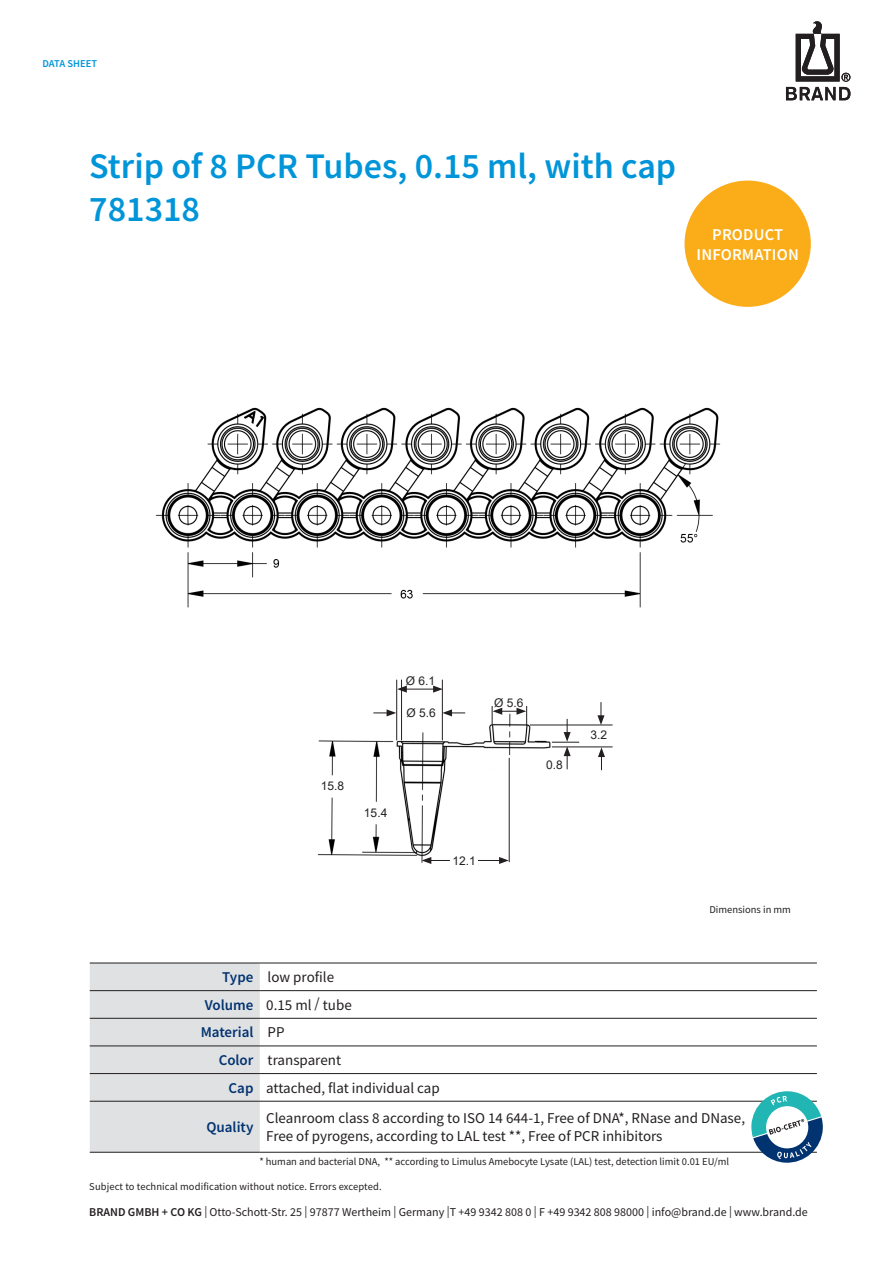
<style>
.page{position:relative;width:893px;height:1263px;background:#fff}
.page>*{position:absolute;margin:0;border:0;box-sizing:border-box;transform-origin:0 0}
.t1{font:600 36px/43.2px "Source Sans Pro";color:#0095d9}
.t2{font:600 16.5px/19.8px "Source Sans Pro";letter-spacing:.01em;color:#fff;text-align:center}
.t3{font:15px/27.6px "Source Sans Pro";color:#231f20}
.t4{font:600 15px "Source Sans Pro";color:#013371}
.t5{font:12px "Source Sans Pro";color:#231f20}
.t6{font:12px "Arial";color:#231f20}
.t7{font:10.5px "Source Sans Pro";color:#231f20}
.t8{font:600 10.5px "Source Sans Pro";color:#0095d9}
.s1{font-weight:600;color:#013371}
.s2{font-weight:600}
</style>
<div class="page">
<svg style="left:786px;top:21px;width:64px;height:79px"></svg>
<div style="left:685px;top:181px;width:126px;height:126px;background:#faad19;border-radius:50%"></div>
<div style="left:90px;top:964px;width:170px;height:188px;background:#e0e1e3"></div>
<hr style="left:90px;top:963px;width:170px;height:1px;background:#231f20">
<hr style="left:260px;top:963px;width:557px;height:1px;background:#231f20">
<hr style="left:90px;top:990px;width:170px;height:1px;background:#231f20">
<hr style="left:260px;top:990px;width:557px;height:1px;background:#231f20">
<hr style="left:90px;top:1018px;width:170px;height:1px;background:#231f20">
<hr style="left:260px;top:1018px;width:557px;height:1px;background:#231f20">
<hr style="left:90px;top:1046px;width:170px;height:1px;background:#231f20">
<hr style="left:260px;top:1046px;width:557px;height:1px;background:#231f20">
<hr style="left:90px;top:1073px;width:170px;height:1px;background:#231f20">
<hr style="left:260px;top:1073px;width:557px;height:1px;background:#231f20">
<hr style="left:90px;top:1101px;width:170px;height:1px;background:#231f20">
<hr style="left:260px;top:1101px;width:557px;height:1px;background:#231f20">
<hr style="left:90px;top:1152px;width:170px;height:1px;background:#231f20">
<hr style="left:260px;top:1152px;width:557px;height:1px;background:#231f20">
<img style="left:317px;top:679px;width:235px;height:185px">
<hr style="left:509px;top:758px;width:1px;height:104px;background:#231f20">
<hr style="left:396px;top:680px;width:1px;height:60px;background:#231f20">
<hr style="left:401px;top:680px;width:1px;height:60px;background:#231f20">
<hr style="left:442px;top:680px;width:1px;height:60px;background:#231f20">
<hr style="left:552px;top:746px;width:61px;height:1px;background:#231f20">
<hr style="left:530px;top:724px;width:83px;height:1px;background:#231f20">
<hr style="left:404px;top:689px;width:31px;height:1px;background:#231f20">
<svg style="left:397px;top:686px;width:10px;height:7px"></svg>
<svg style="left:433px;top:686px;width:10px;height:7px"></svg>
<hr style="left:429px;top:860px;width:72px;height:1px;background:#231f20">
<svg style="left:422px;top:857px;width:9px;height:7px"></svg>
<svg style="left:499px;top:857px;width:10px;height:7px"></svg>
<svg style="left:442px;top:709px;width:23px;height:7px"></svg>
<svg style="left:373px;top:709px;width:23px;height:7px"></svg>
<svg style="left:492px;top:706px;width:35px;height:19px"></svg>
<svg style="left:597px;top:702px;width:7px;height:23px"></svg>
<svg style="left:552px;top:719px;width:27px;height:50px"></svg>
<svg style="left:598px;top:747px;width:7px;height:23px"></svg>
<div style="left:450px;top:854px;width:28px;height:12px;background:#fff"></div>
<img style="left:155px;top:407px;width:566px;height:201px">
<svg style="left:751px;top:1091px;width:72px;height:72px"></svg>
<p class="t8" style="left:43px;top:57px;width:56px">DATA SHEET</p>
<h1 class="t1" style="left:89px;top:144px;width:588px">Strip of 8 PCR Tubes, 0.15 ml, with cap<br>781318</h1>
<p class="t2" style="left:696px;top:224px;width:104px">PRODUCT<br>INFORMATION</p>
<p class="t6" style="left:406px;top:673px;width:31px">Ø 6.1</p>
<p class="t6" style="left:406px;top:704px;width:31px">Ø 5.6</p>
<p class="t6" style="left:494px;top:694px;width:31px">Ø 5.6</p>
<p class="t6" style="left:321px;top:778px;width:25px">15.8</p>
<p class="t6" style="left:364px;top:804px;width:25px">15.4</p>
<p class="t6" style="left:452px;top:852px;width:25px">12.1</p>
<p class="t6" style="left:546px;top:757px;width:18px">0.8</p>
<p class="t6" style="left:590px;top:726px;width:18px">3.2</p>
<p class="t7" style="left:709px;top:903px;width:83px">Dimensions in mm</p>
<p class="t3" style="left:201px;top:963px;width:153px;text-indent:22px"><span class="s1">Type</span> low profile<br><span class="s1">Volume</span> 0.15 ml / tube<br><span class="s1">Material</span> PP</p>
<p class="t3" style="left:229px;top:1046px;width:213px;text-indent:-10px"><span class="s1">Color</span> transparent<br><span class="s1">Cap</span> attached, flat individual cap</p>
<p class="t4" style="left:206px;top:1117px;width:49px">Quality</p>
<p class="t3" style="left:266px;top:1109px;width:480px;line-height:18px">Cleanroom class 8 according to ISO 14 644-1, Free of DNA*, RNase and DNase,<br>Free of pyrogens, according to LAL test **, Free of PCR inhibitors</p>
<p class="t7" style="left:259px;top:1154px;width:471px">* human and bacterial DNA, ** according to Limulus Amebocyte Lysate (LAL) test, detection limit 0.01 EU/ml</p>
<p class="t7" style="left:89px;top:1180px;width:294px">Subject to technical modification without notice. Errors excepted.</p>
<p class="t5" style="left:89px;top:1204px;width:720px"><span class="s2">BRAND GMBH + CO KG</span> | Otto-Schott-Str. 25 | 97877 Wertheim | Germany |T +49 9342 808 0 | F +49 9342 808 98000 | info@brand.de | www.brand.de</p>
</div>
